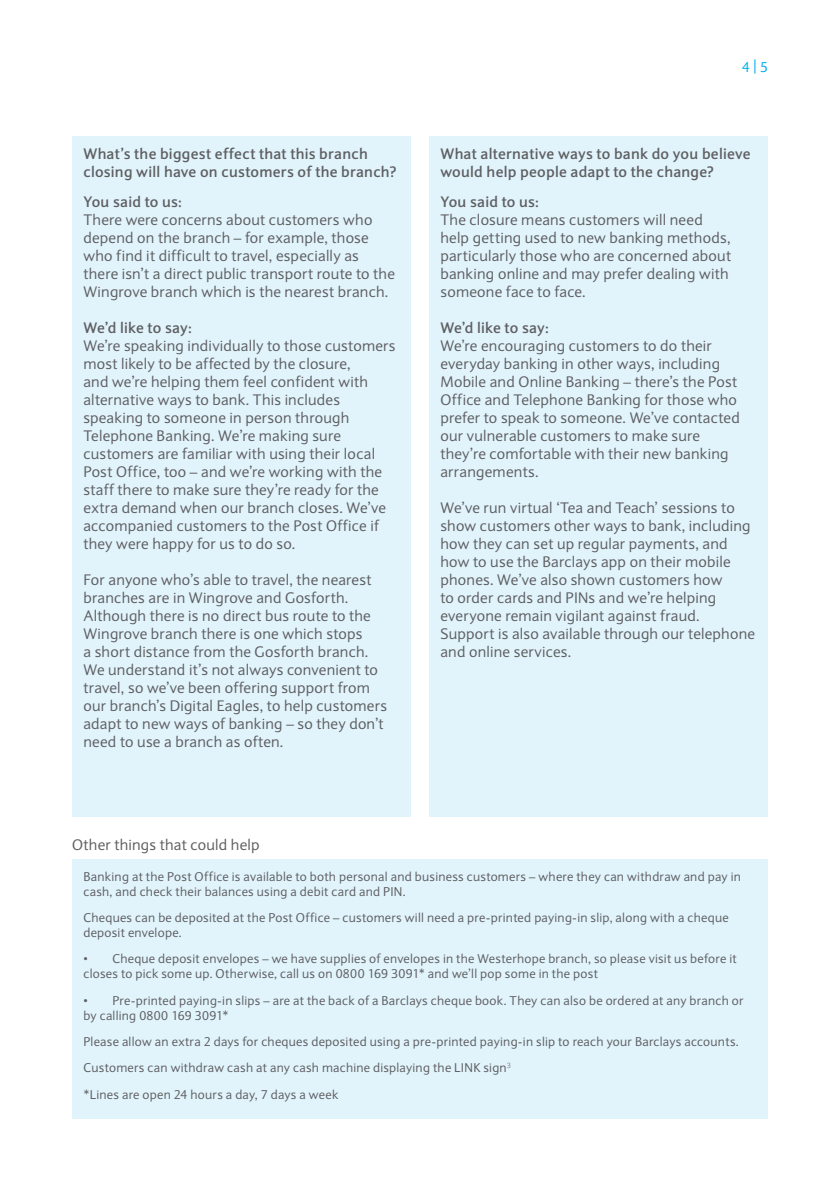
<style>
.page{position:relative;width:840px;height:1191px;background:#fff}
.page>*{position:absolute;margin:0;border:0;box-sizing:border-box;transform-origin:0 0}
.t1{font:15px/18px "Expert Sans";letter-spacing:.015em;color:#5f5f62}
.t2{font:700 15px/18px "Expert Sans";letter-spacing:.015em;color:#5f5f62}
.t3{font:14px "Expert Sans";color:#00aeef}
.t4{font:12.4px/15px "Expert Sans";letter-spacing:.02em;color:#5f5f62}
</style>
<div class="page">
<div style="left:72px;top:136px;width:338px;height:680px;background:#e1f4fc"></div>
<div style="left:72px;top:859px;width:695px;height:260px;background:#e1f4fc"></div>
<div style="left:429px;top:136px;width:338px;height:680px;background:#e1f4fc"></div>
<p class="t2" style="left:83px;top:145px;width:314px">What’s the biggest effect that this branch closing will have on customers of the branch?</p>
<p class="t2" style="left:83px;top:192px;width:100px">You said to us:</p>
<p class="t1" style="left:83px;top:210px;width:313px">There were concerns about customers who depend on the branch – for example, those who find it difficult to travel, especially as there isn’t a direct public transport route to the Wingrove branch which is the nearest branch.</p>
<p class="t2" style="left:83px;top:318px;width:110px">We’d like to say:</p>
<p class="t1" style="left:83px;top:336px;width:313px">We’re speaking individually to those customers most likely to be affected by the closure,<br>and we’re helping them feel confident with alternative ways to bank. This includes speaking to someone in person through Telephone Banking. We’re making sure customers are familiar with using their local Post Office, too – and we’re working with the staff there to make sure they’re ready for the extra demand when our branch closes. We’ve accompanied customers to the Post Office if they were happy for us to do so.</p>
<p class="t1" style="left:83px;top:570px;width:305px">For anyone who’s able to travel, the nearest branches are in Wingrove and Gosforth.<br>Although there is no direct bus route to the Wingrove branch there is one which stops<br>a short distance from the Gosforth branch.<br>We understand it’s not always convenient to travel, so we’ve been offering support from our branch’s Digital Eagles, to help customers adapt to new ways of banking – so they don’t need to use a branch as often.</p>
<p class="t1" style="left:72px;top:835px;width:189px">Other things that could help</p>
<p class="t3" style="left:741px;top:58px;width:27px">4 | 5</p>
<p class="t2" style="left:440px;top:145px;width:311px">What alternative ways to bank do you believe would help people adapt to the change?</p>
<p class="t2" style="left:440px;top:192px;width:100px">You said to us:</p>
<p class="t1" style="left:440px;top:210px;width:292px">The closure means customers will need help getting used to new banking methods, particularly those who are concerned about banking online and may prefer dealing with someone face to face.</p>
<p class="t2" style="left:440px;top:318px;width:110px">We’d like to say:</p>
<p class="t1" style="left:440px;top:336px;width:301px">We’re encouraging customers to do their everyday banking in other ways, including Mobile and Online Banking – there’s the Post Office and Telephone Banking for those who prefer to speak to someone. We’ve contacted our vulnerable customers to make sure they’re comfortable with their new banking arrangements.</p>
<p class="t1" style="left:440px;top:498px;width:316px">We’ve run virtual ‘Tea and Teach’ sessions to show customers other ways to bank, including how they can set up regular payments, and how to use the Barclays app on their mobile phones. We’ve also shown customers how<br>to order cards and PINs and we’re helping everyone remain vigilant against fraud.<br>Support is also available through our telephone and online services.</p>
<p class="t4" style="left:83px;top:868px;width:658px">Banking at the Post Office is available to both personal and business customers – where they can withdraw and pay in cash, and check their balances using a debit card and PIN.</p>
<p class="t4" style="left:83px;top:910px;width:646px">Cheques can be deposited at the Post Office – customers will need a pre-printed paying-in slip, along with a cheque deposit envelope.</p>
<p class="t4" style="left:83px;top:951px;width:654px">• Cheque deposit envelopes – we have supplies of envelopes in the Westerhope branch, so please visit us before it closes to pick some up. Otherwise, call us on 0800 169 3091* and we’ll pop some in the post</p>
<p class="t4" style="left:83px;top:992px;width:661px">• Pre-printed paying-in slips – are at the back of a Barclays cheque book. They can also be ordered at any branch or by calling 0800 169 3091*</p>
<p class="t4" style="left:83px;top:1028px;width:656px;line-height:26.4px">Please allow an extra 2 days for cheques deposited using a pre-printed paying-in slip to reach your Barclays accounts.<br>Customers can withdraw cash at any cash machine displaying the LINK sign<sup>3<br></sup>*Lines are open 24 hours a day, 7 days a week</p>
</div>
